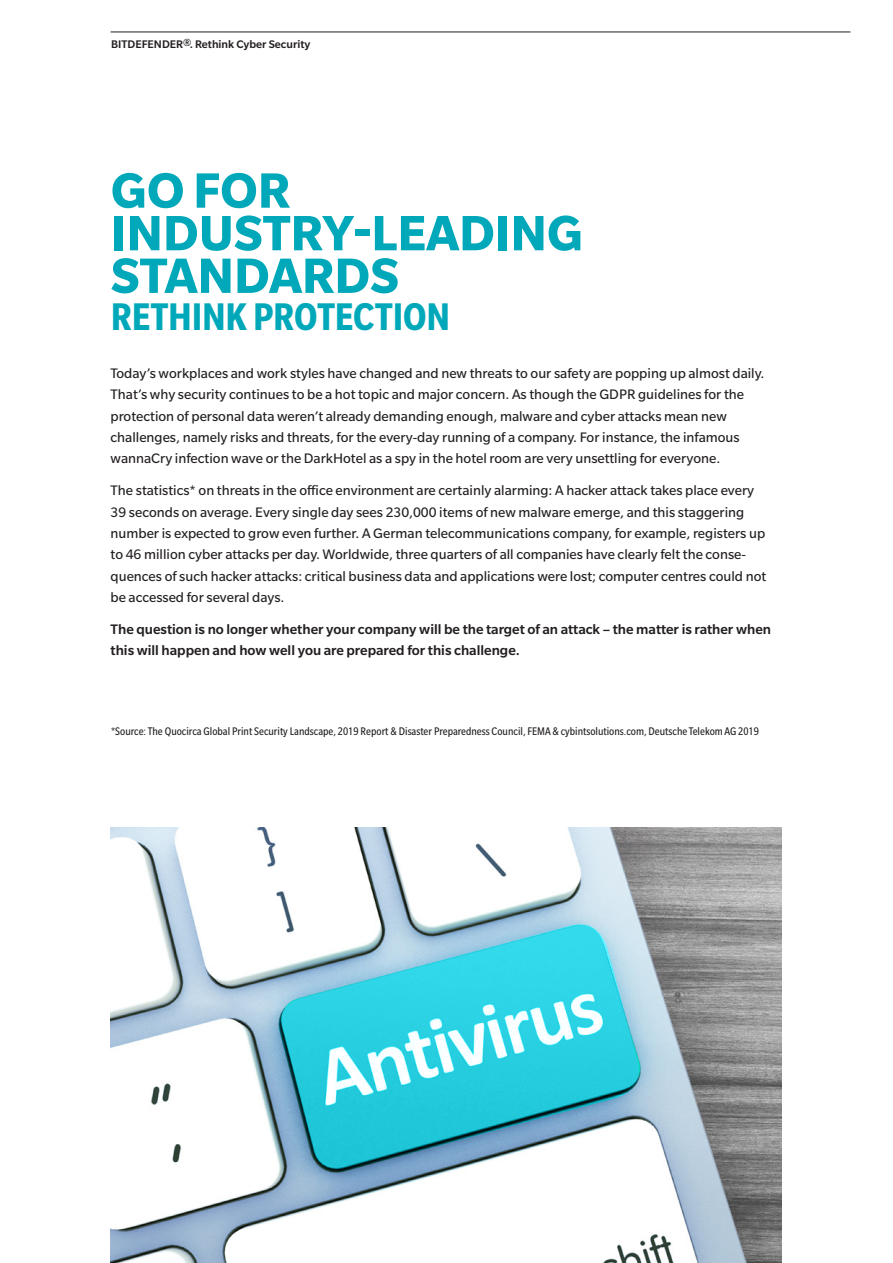
<style>
.page{position:relative;width:893px;height:1263px;background:#fff}
.page>*{position:absolute;margin:0;border:0;box-sizing:border-box;transform-origin:0 0}
.Brochure_Head_Bold_3{font:700 54px/42.6px "Slate Pro";color:#00a8b9}
.Brochure_Title_Subli{font:700 condensed 42px "Slate Pro";letter-spacing:-.005em;color:#00a8b9}
.Brochure_Copy_Reg_10{font:15px/21.3px "Slate Pro";color:#231f20}
.Brochure_Copy_Med_10{font:500 15px/21.3px "Slate Pro";color:#231f20}
.Brochure_Page_Reg_8{font:condensed 12px "Slate Pro";color:#231f20}
.Brochure_Header_Med{font:500 12px "Slate Pro";color:#231f20}
</style>
<div class="page">
<img style="left:111px;top:827px;width:671px;height:436px">
<svg style="left:273px;top:918px;width:372px;height:260px"></svg>
<hr style="left:111px;top:32px;width:739px;height:1px;background:#231f20">
<p class="Brochure_Header_Med" style="left:111px;top:38px;width:201px">BITDEFENDER®. Rethink Cyber Security</p>
<p class="Brochure_Head_Bold_3" style="left:111px;top:168px;width:474px">GO FOR<br>INDUSTRY-LEADING<br>STANDARDS</p>
<p class="Brochure_Title_Subli" style="left:111px;top:295px;width:341px">RETHINK PROTECTION</p>
<p class="Brochure_Copy_Reg_10" style="left:111px;top:363px;width:655px">Today’s workplaces and work styles have changed and new threats to our safety are popping up almost daily.<br>That’s why security continues to be a hot topic and major concern. As though the GDPR guidelines for the protection of personal data weren’t already demanding enough, malware and cyber attacks mean new challenges, namely risks and threats, for the every-day running of a company. For instance, the infamous wannaCry infection wave or the DarkHotel as a spy in the hotel room are very unsettling for everyone.</p>
<p class="Brochure_Copy_Reg_10" style="left:111px;top:480px;width:657px">The statistics* on threats in the office environment are certainly alarming: A hacker attack takes place every 39 seconds on average. Every single day sees 230,000 items of new malware emerge, and this staggering number is expected to grow even further. A German telecommunications company, for example, registers up to 46 million cyber attacks per day. Worldwide, three quarters of all companies have clearly felt the conse&shy;quences of such hacker attacks: critical business data and applications were lost; computer centres could not be accessed for several days.</p>
<p class="Brochure_Copy_Med_10" style="left:111px;top:618px;width:662px">The question is no longer whether your company will be the target of an attack – the matter is rather when this will happen and how well you are prepared for this challenge.</p>
<p class="Brochure_Page_Reg_8" style="left:111px;top:725px;width:649px">*Source: The Quocirca Global Print Security Landscape, 2019 Report &amp; Disaster Preparedness Council, FEMA &amp; cybintsolutions.com, Deutsche Telekom AG 2019</p>
</div>
